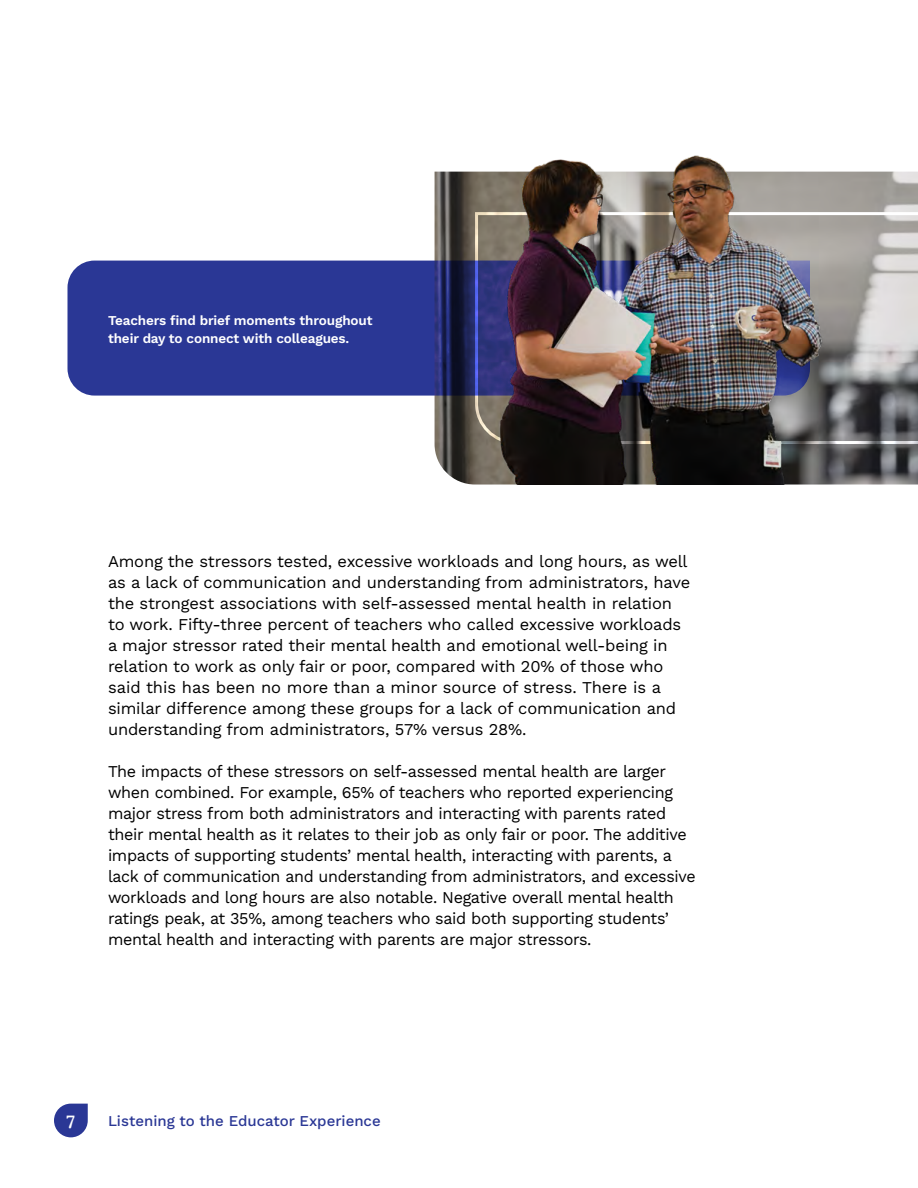
<style>
.page{position:relative;width:918px;height:1188px;background:#fff}
.page>*{position:absolute;margin:0;border:0;box-sizing:border-box;transform-origin:0 0}
.t1{font:700 18px "Lora";color:#fff}
.body-text{font:16.5px/21px "Work Sans";letter-spacing:-.02em;color:#000}
.t2{font:500 15px "Work Sans";color:#2a3795}
.captions{font:600 13.5px/18px "Work Sans";letter-spacing:-.01em;color:#fff}
</style>
<div class="page">
<div style="left:68px;top:261px;width:367px;height:135px;background:#2a3795"></div>
<img style="left:435px;top:155px;width:483px;height:330px">
<svg style="left:54px;top:1104px;width:34px;height:33px"></svg>
<p class="captions" style="left:108px;top:311px;width:266px">Teachers find brief moments throughout their day to connect with colleagues.</p>
<p class="body-text" style="left:108px;top:550px;width:584px">Among the stressors tested, excessive workloads and long hours, as well as a lack of communication and understanding from administrators, have the strongest associations with self-assessed mental health in relation to work. Fifty-three percent of teachers who called excessive workloads a major stressor rated their mental health and emotional well-being in relation to work as only fair or poor, compared with 20% of those who said this has been no more than a minor source of stress. There is a similar difference among these groups for a lack of communication and understanding from administrators, 57% versus 28%.</p>
<p class="body-text" style="left:108px;top:760px;width:589px">The impacts of these stressors on self-assessed mental health are larger when combined. For example, 65% of teachers who reported experiencing major stress from both administrators and interacting with parents rated their mental health as it relates to their job as only fair or poor. The additive impacts of supporting students’ mental health, interacting with parents, a lack of communication and understanding from administrators, and excessive workloads and long hours are also notable. Negative overall mental health ratings peak, at 35%, among teachers who said both supporting students’ mental health and interacting with parents are major stressors.</p>
<p class="t1" style="left:67px;top:1106px;width:10px">7</p>
<p class="t2" style="left:108px;top:1109px;width:274px">Listening to the Educator Experience</p>
</div>
